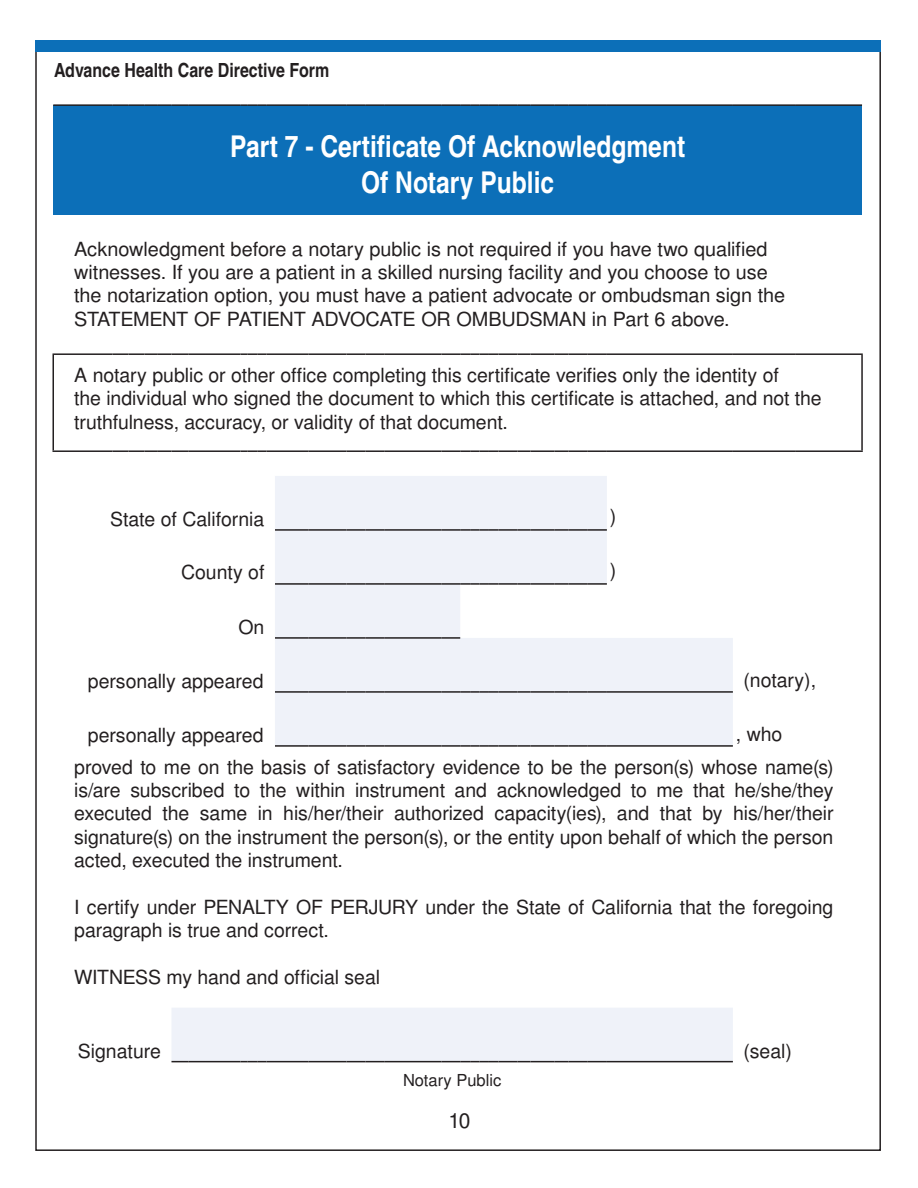
<style>
.page{position:relative;width:918px;height:1188px;background:#fff}
.page>*{position:absolute;margin:0;border:0;box-sizing:border-box;transform-origin:0 0}
.t1{font:700 condensed 30px/36px "Nimbus Sans LOT";color:#fff;text-align:center}
.t2{font:21px "Nimbus Sans LOT";color:#231f20}
.t3{font:19.5px/23.4px "Nimbus Sans LOT";letter-spacing:-.005em;color:#231f20}
.t4{font:700 condensed 19.5px "Nimbus Sans LOT";color:#231f20}
.t5{font:16.5px "Nimbus Sans LOT";color:#231f20}
</style>
<div class="page">
<div style="left:53px;top:105px;width:809px;height:109px;background:#0c6fb8"></div>
<svg style="left:171px;top:476px;width:562px;height:585px"></svg>
<hr style="left:52px;top:353px;width:60px;height:2px;background:#231f20">
<svg style="left:112px;top:353px;width:94px;height:2px"></svg>
<hr style="left:206px;top:353px;width:34px;height:2px;background:#231f20">
<svg style="left:240px;top:353px;width:35px;height:2px"></svg>
<hr style="left:275px;top:353px;width:33px;height:2px;background:#231f20">
<hr style="left:308px;top:353px;width:39px;height:2px;background:#231f20">
<svg style="left:347px;top:353px;width:38px;height:2px"></svg>
<hr style="left:385px;top:353px;width:57px;height:2px;background:#231f20">
<svg style="left:442px;top:353px;width:56px;height:2px"></svg>
<hr style="left:498px;top:353px;width:20px;height:2px;background:#231f20">
<svg style="left:518px;top:353px;width:12px;height:2px"></svg>
<hr style="left:530px;top:353px;width:24px;height:2px;background:#231f20">
<svg style="left:554px;top:353px;width:53px;height:2px"></svg>
<hr style="left:607px;top:353px;width:126px;height:2px;background:#231f20">
<hr style="left:733px;top:353px;width:63px;height:2px;background:#231f20">
<hr style="left:796px;top:353px;width:67px;height:2px;background:#231f20">
<hr style="left:275px;top:637px;width:33px;height:2px;background:#231f20">
<hr style="left:308px;top:637px;width:39px;height:2px;background:#231f20">
<svg style="left:347px;top:637px;width:38px;height:2px"></svg>
<hr style="left:385px;top:637px;width:57px;height:2px;background:#231f20">
<svg style="left:442px;top:637px;width:18px;height:2px"></svg>
<hr style="left:275px;top:691px;width:33px;height:2px;background:#231f20">
<hr style="left:308px;top:691px;width:39px;height:2px;background:#231f20">
<svg style="left:347px;top:691px;width:38px;height:2px"></svg>
<hr style="left:385px;top:691px;width:57px;height:2px;background:#231f20">
<hr style="left:275px;top:529px;width:33px;height:2px;background:#231f20">
<hr style="left:308px;top:529px;width:39px;height:2px;background:#231f20">
<svg style="left:347px;top:529px;width:38px;height:2px"></svg>
<hr style="left:498px;top:529px;width:20px;height:2px;background:#231f20">
<svg style="left:518px;top:529px;width:12px;height:2px"></svg>
<hr style="left:530px;top:529px;width:24px;height:2px;background:#231f20">
<svg style="left:554px;top:529px;width:53px;height:2px"></svg>
<hr style="left:385px;top:529px;width:57px;height:2px;background:#231f20">
<svg style="left:442px;top:529px;width:56px;height:2px"></svg>
<hr style="left:607px;top:691px;width:126px;height:2px;background:#231f20">
<svg style="left:442px;top:691px;width:56px;height:2px"></svg>
<hr style="left:498px;top:691px;width:20px;height:2px;background:#231f20">
<svg style="left:518px;top:691px;width:12px;height:2px"></svg>
<hr style="left:530px;top:691px;width:24px;height:2px;background:#231f20">
<svg style="left:554px;top:691px;width:53px;height:2px"></svg>
<hr style="left:52px;top:450px;width:60px;height:2px;background:#231f20">
<svg style="left:112px;top:450px;width:94px;height:2px"></svg>
<hr style="left:206px;top:450px;width:34px;height:2px;background:#231f20">
<hr style="left:607px;top:450px;width:126px;height:2px;background:#231f20">
<hr style="left:733px;top:450px;width:63px;height:2px;background:#231f20">
<hr style="left:796px;top:450px;width:67px;height:2px;background:#231f20">
<svg style="left:240px;top:450px;width:35px;height:2px"></svg>
<hr style="left:275px;top:450px;width:33px;height:2px;background:#231f20">
<hr style="left:308px;top:450px;width:39px;height:2px;background:#231f20">
<svg style="left:347px;top:450px;width:38px;height:2px"></svg>
<hr style="left:385px;top:450px;width:57px;height:2px;background:#231f20">
<svg style="left:442px;top:450px;width:56px;height:2px"></svg>
<hr style="left:498px;top:450px;width:20px;height:2px;background:#231f20">
<svg style="left:518px;top:450px;width:12px;height:2px"></svg>
<hr style="left:530px;top:450px;width:24px;height:2px;background:#231f20">
<svg style="left:554px;top:450px;width:53px;height:2px"></svg>
<svg style="left:171px;top:1061px;width:35px;height:1px"></svg>
<hr style="left:206px;top:1061px;width:34px;height:1px;background:#231f20">
<svg style="left:240px;top:1061px;width:35px;height:1px"></svg>
<hr style="left:275px;top:1061px;width:33px;height:1px;background:#231f20">
<hr style="left:308px;top:1061px;width:39px;height:1px;background:#231f20">
<svg style="left:347px;top:1061px;width:38px;height:1px"></svg>
<hr style="left:385px;top:1061px;width:57px;height:1px;background:#231f20">
<svg style="left:442px;top:1061px;width:165px;height:1px"></svg>
<hr style="left:607px;top:1061px;width:126px;height:1px;background:#231f20">
<hr style="left:275px;top:745px;width:33px;height:2px;background:#231f20">
<hr style="left:308px;top:745px;width:39px;height:2px;background:#231f20">
<svg style="left:347px;top:745px;width:38px;height:2px"></svg>
<hr style="left:385px;top:745px;width:57px;height:2px;background:#231f20">
<svg style="left:442px;top:745px;width:56px;height:2px"></svg>
<hr style="left:498px;top:745px;width:20px;height:2px;background:#231f20">
<svg style="left:518px;top:745px;width:12px;height:2px"></svg>
<hr style="left:530px;top:745px;width:24px;height:2px;background:#231f20">
<svg style="left:554px;top:745px;width:53px;height:2px"></svg>
<hr style="left:607px;top:745px;width:126px;height:2px;background:#231f20">
<hr style="left:275px;top:583px;width:33px;height:2px;background:#231f20">
<hr style="left:308px;top:583px;width:39px;height:2px;background:#231f20">
<svg style="left:347px;top:583px;width:38px;height:2px"></svg>
<hr style="left:385px;top:583px;width:57px;height:2px;background:#231f20">
<svg style="left:442px;top:583px;width:56px;height:2px"></svg>
<hr style="left:498px;top:583px;width:20px;height:2px;background:#231f20">
<svg style="left:518px;top:583px;width:12px;height:2px"></svg>
<hr style="left:530px;top:583px;width:24px;height:2px;background:#231f20">
<svg style="left:554px;top:583px;width:53px;height:2px"></svg>
<hr style="left:53px;top:104px;width:59px;height:2px;background:#231f20">
<svg style="left:112px;top:104px;width:94px;height:2px"></svg>
<hr style="left:206px;top:104px;width:34px;height:2px;background:#231f20">
<svg style="left:240px;top:104px;width:35px;height:2px"></svg>
<hr style="left:275px;top:104px;width:33px;height:2px;background:#231f20">
<hr style="left:308px;top:104px;width:39px;height:2px;background:#231f20">
<svg style="left:347px;top:104px;width:38px;height:2px"></svg>
<hr style="left:385px;top:104px;width:57px;height:2px;background:#231f20">
<svg style="left:442px;top:104px;width:56px;height:2px"></svg>
<hr style="left:498px;top:104px;width:20px;height:2px;background:#231f20">
<svg style="left:518px;top:104px;width:12px;height:2px"></svg>
<hr style="left:530px;top:104px;width:24px;height:2px;background:#231f20">
<svg style="left:554px;top:104px;width:53px;height:2px"></svg>
<hr style="left:607px;top:104px;width:126px;height:2px;background:#231f20">
<hr style="left:733px;top:104px;width:63px;height:2px;background:#231f20">
<hr style="left:796px;top:104px;width:66px;height:2px;background:#231f20">
<hr style="left:52px;top:355px;width:2px;height:95px;background:#231f20">
<hr style="left:861px;top:355px;width:2px;height:95px;background:#231f20">
<div style="left:35px;top:40px;width:846px;height:12px;background:#0c6fb8"></div>
<p class="t4" style="left:54px;top:58px;width:277px">Advance Health Care Directive Form</p>
<h1 class="t1" style="left:230px;top:129px;width:457px">Part 7 - Certificate Of Acknowledgment<br>Of Notary Public</h1>
<p class="t3" style="left:74px;top:237px;width:712px">Acknowledgment before a notary public is not required if you have two qualified witnesses. If you are a patient in a skilled nursing facility and you choose to use the notarization option, you must have a patient advocate or ombudsman sign the STATEMENT OF PATIENT ADVOCATE OR OMBUDSMAN in Part 6 above.</p>
<p class="t3" style="left:74px;top:364px;width:749px">A notary public or other office completing this certificate verifies only the identity of<br>the individual who signed the document to which this certificate is attached, and not the truthfulness, accuracy, or validity of that document.</p>
<p class="t3" style="left:110px;top:508px;width:156px">State of California</p>
<p class="t3" style="left:610px;top:505px;width:8px">)</p>
<p class="t3" style="left:181px;top:561px;width:85px">County of</p>
<p class="t3" style="left:610px;top:559px;width:8px">)</p>
<p class="t3" style="left:238px;top:616px;width:28px">On</p>
<p class="t3" style="left:88px;top:670px;width:177px">personally appeared</p>
<p class="t3" style="left:743px;top:669px;width:74px">(notary),</p>
<p class="t3" style="left:88px;top:724px;width:178px">personally appeared</p>
<p class="t3" style="left:74px;top:718px;width:761px;line-height:33px;text-indent:662px">, who proved to me on the basis of satisfactory evidence to be the person(s) whose name(s)</p>
<p class="t3" style="left:74px;top:779px;width:761px;text-align:justify">is/are subscribed to the within instrument and acknowledged to me that he/she/they executed the same in his/her/their authorized capacity(ies), and that by his/her/their signature(s) on the instrument the person(s), or the entity upon behalf of which the person acted, executed the instrument.</p>
<p class="t3" style="left:74px;top:896px;width:761px">I certify under PENALTY OF PERJURY under the State of California that the foregoing paragraph is true and correct.</p>
<p class="t3" style="left:74px;top:966px;width:307px">WITNESS my hand and official seal</p>
<p class="t3" style="left:78px;top:1040px;width:85px">Signature</p>
<p class="t3" style="left:743px;top:1040px;width:50px">(seal)</p>
<p class="t5" style="left:403px;top:1070px;width:100px">Notary Public</p>
<p class="t2" style="left:448px;top:1108px;width:24px">10</p>
</div>
